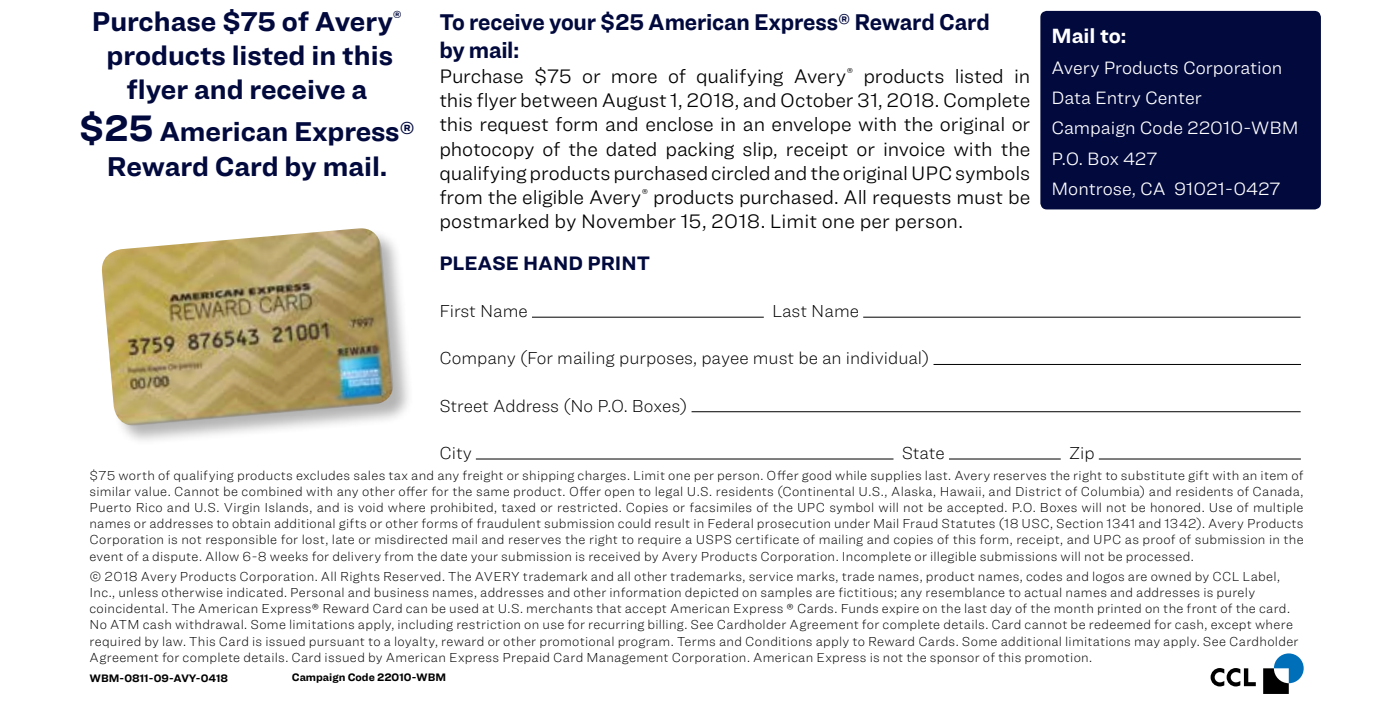
<style>
.page{position:relative;width:1377px;height:723px;background:#fff}
.page>*{position:absolute;margin:0;border:0;box-sizing:border-box;transform-origin:0 0}
.t1{font:700 28.35px/34px "Ringside";color:#01093d;text-align:center}
.t2{font:700 23.62px/28.3px "Ringside";letter-spacing:-.01em;color:#01093d;scale:.95 1}
.t3{font:700 21.38px "Ringside";color:#fff}
.t4{font:300 20.25px/24.3px "Ringside";letter-spacing:.005em;color:#000;text-align:justify}
.t5{font:700 20.25px "Ringside";color:#01093d}
.t6{font:300 18.45px/30.4px "Ringside";color:#fff}
.t7{font:100 18px "Ringside";color:#000}
.t8{font:100 13.5px/16.2px "Ringside";letter-spacing:.02em;color:#000;text-align:justify}
.t9{font:700 11.25px "Ringside";color:#000}
.s1{font-size:38.25px}
</style>
<div class="page">
<div style="left:1040px;top:11px;width:281px;height:198px;background:#01093d;border-radius:6px"></div>
<svg style="left:1211px;top:668px;width:45px;height:18px"></svg>
<svg style="left:1263px;top:653px;width:41px;height:41px"></svg>
<hr style="left:532px;top:317px;width:232px;height:1px;background:#000">
<hr style="left:863px;top:317px;width:438px;height:1px;background:#000">
<hr style="left:934px;top:364px;width:367px;height:1px;background:#000">
<hr style="left:692px;top:411px;width:609px;height:1px;background:#000">
<hr style="left:476px;top:458px;width:418px;height:1px;background:#000">
<hr style="left:949px;top:458px;width:112px;height:1px;background:#000">
<hr style="left:1099px;top:458px;width:202px;height:1px;background:#000">
<div style="left:102px;top:228px;width:312px;height:219px;background:#000;opacity:.3"></div>
<img style="left:101px;top:228px;width:294px;height:199px">
<h1 class="t1" style="left:92px;top:4px;width:312px">Purchase $75 of Avery<sup>® </sup>products listed in this flyer and receive a</h1>
<h1 class="t1" style="left:79px;top:113px;width:338px;line-height:35.1px"><span class="s1">$25</span> American Express®<br>Reward Card by mail.</h1>
<h2 class="t2" style="left:439px;top:7px;width:581px">To receive your $25 American Express® Reward Card by mail:</h2>
<p class="t4" style="left:439px;top:63px;width:592px">Purchase $75 or more of qualifying Avery<sup>®</sup> products listed in this flyer between August 1, 2018, and October 31, 2018. Complete this request form and enclose in an envelope with the original or photocopy of the dated packing slip, receipt or invoice with the qualifying products purchased circled and the original UPC symbols from the eligible Avery<sup>®</sup> products purchased. All requests must be postmarked by November 15, 2018. Limit one per person.</p>
<h3 class="t3" style="left:1051px;top:20px;width:76px">Mail to:</h3>
<h3 class="t6" style="left:1051px;top:52px;width:249px">Avery Products Corporation<br>Data Entry Center<br>Campaign Code 22010-WBM<br>P.O. Box 427<br>Montrose, CA 91021-0427</h3>
<h3 class="t5" style="left:439px;top:248px;width:212px">PLEASE HAND PRINT</h3>
<h3 class="t7" style="left:439px;top:298px;width:90px">First Name</h3>
<h3 class="t7" style="left:772px;top:298px;width:88px">Last Name</h3>
<h3 class="t7" style="left:439px;top:346px;width:492px">Company (For mailing purposes, payee must be an individual)</h3>
<h3 class="t7" style="left:439px;top:393px;width:250px">Street Address (No P.O. Boxes)</h3>
<h3 class="t7" style="left:439px;top:440px;width:34px">City</h3>
<h3 class="t7" style="left:902px;top:440px;width:45px">State</h3>
<h3 class="t7" style="left:1069px;top:440px;width:27px">Zip</h3>
<p class="t8" style="left:89px;top:466px;width:1216px">$75 worth of qualifying products excludes sales tax and any freight or shipping charges. Limit one per person. Offer good while supplies last. Avery reserves the right to substitute gift with an item of similar value. Cannot be combined with any other offer for the same product. Offer open to legal U.S. residents (Continental U.S., Alaska, Hawaii, and District of Columbia) and residents of Canada, Puerto Rico and U.S. Virgin Islands, and is void where prohibited, taxed or restricted. Copies or facsimiles of the UPC symbol will not be accepted. P.O. Boxes will not be honored. Use of multiple names or addresses to obtain additional gifts or other forms of fraudulent submission could result in Federal prosecution under Mail Fraud Statutes (18 USC, Section 1341 and 1342). Avery Products Corporation is not responsible for lost, late or misdirected mail and reserves the right to require a USPS certificate of mailing and copies of this form, receipt, and UPC as proof of submission in the event of a dispute. Allow 6-8 weeks for delivery from the date your submission is received by Avery Products Corporation. Incomplete or illegible submissions will not be processed.</p>
<p class="t8" style="left:89px;top:568px;width:1211px;text-align:left">© 2018 Avery Products Corporation. All Rights Reserved. The AVERY trademark and all other trademarks, service marks, trade names, product names, codes and logos are owned by CCL Label, Inc., unless otherwise indicated. Personal and business names, addresses and other information depicted on samples are fictitious; any resemblance to actual names and addresses is purely coincidental. The American Express® Reward Card can be used at U.S. merchants that accept American Express ® Cards. Funds expire on the last day of the month printed on the front of the card.<br>No ATM cash withdrawal. Some limitations apply, including restriction on use for recurring billing. See Cardholder Agreement for complete details. Card cannot be redeemed for cash, except where required by law. This Card is issued pursuant to a loyalty, reward or other promotional program. Terms and Conditions apply to Reward Cards. Some additional limitations may apply. See Cardholder Agreement for complete details. Card issued by American Express Prepaid Card Management Corporation. American Express is not the sponsor of this promotion.</p>
<p class="t9" style="left:89px;top:670px;width:140px">WBM-0811-09-AVY-0418</p>
<p class="t9" style="left:292px;top:669px;width:156px">Campaign Code 22010-WBM</p>
</div>
